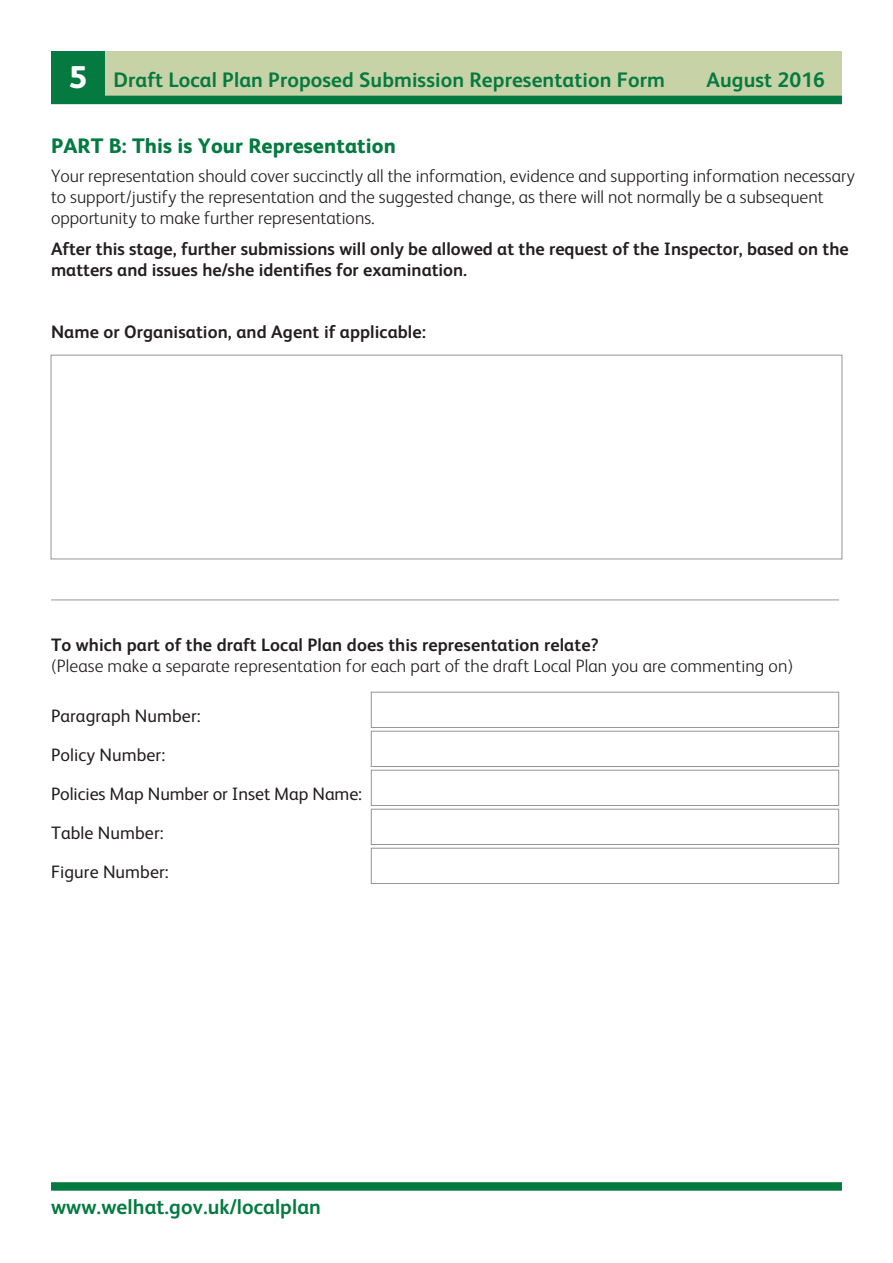
<style>
.page{position:relative;width:893px;height:1263px;background:#fff}
.page>*{position:absolute;margin:0;border:0;box-sizing:border-box;transform-origin:0 0}
.t1{font:700 21px "FS Albert";letter-spacing:.005em;color:#047a40}
.t2{font:800 21px "FS Albert";letter-spacing:.005em;color:#047a40}
.t3{font:300 18px/21px "FS Albert";color:#231f20}
.t4{font:700 18px/21px "FS Albert";color:#231f20}
.t5{font:18px/39px "FS Albert";letter-spacing:.005em;color:#231f20}
.s1{font-weight:800;font-size:31.5px;color:#fff}
</style>
<div class="page">
<div style="left:103px;top:51px;width:739px;height:45px;background:#c7d2a6"></div>
<div style="left:51px;top:51px;width:53px;height:52px;background:#047a40"></div>
<div style="left:51px;top:96px;width:791px;height:8px;background:#047a40"></div>
<svg style="left:51px;top:1182px;width:791px;height:9px;background:#11814a"></svg>
<div style="left:51px;top:355px;width:791px;height:204px;background:#fff;border:1px solid #939598"></div>
<div style="left:371px;top:848px;width:468px;height:36px;border:1px solid #939598"></div>
<hr style="left:51px;top:599px;width:788px;height:1px;background:#939598">
<svg style="left:371px;top:692px;width:468px;height:191px"></svg>
<p class="t1" style="left:69px;top:66px;width:598px"><span class="s1">5</span> Draft Local Plan Proposed Submission Representation Form</p>
<p class="t1" style="left:707px;top:66px;width:120px">August 2016</p>
<p class="t2" style="left:51px;top:131px;width:346px">PART B: This is Your Representation</p>
<p class="t3" style="left:51px;top:164px;width:805px">Your representation should cover succinctly all the information, evidence and supporting information necessary to support/justify the representation and the suggested change, as there will not normally be a subsequent opportunity to make further representations.</p>
<p class="t4" style="left:51px;top:238px;width:799px">After this stage, further submissions will only be allowed at the request of the Inspector, based on the matters and issues he/she identifies for examination.</p>
<p class="t4" style="left:51px;top:320px;width:377px">Name or Organisation, and Agent if applicable:</p>
<p class="t4" style="left:51px;top:634px;width:549px">To which part of the draft Local Plan does this representation relate?</p>
<p class="t3" style="left:51px;top:654px;width:744px">(Please make a separate representation for each part of the draft Local Plan you are commenting on)</p>
<p class="t5" style="left:51px;top:695px;width:313px">Paragraph Number:<br>Policy Number:<br>Policies Map Number or Inset Map Name:<br>Table Number:<br>Figure Number:</p>
<p class="t1" style="left:51px;top:1193px;width:271px">www.welhat.gov.uk/localplan</p>
</div>
